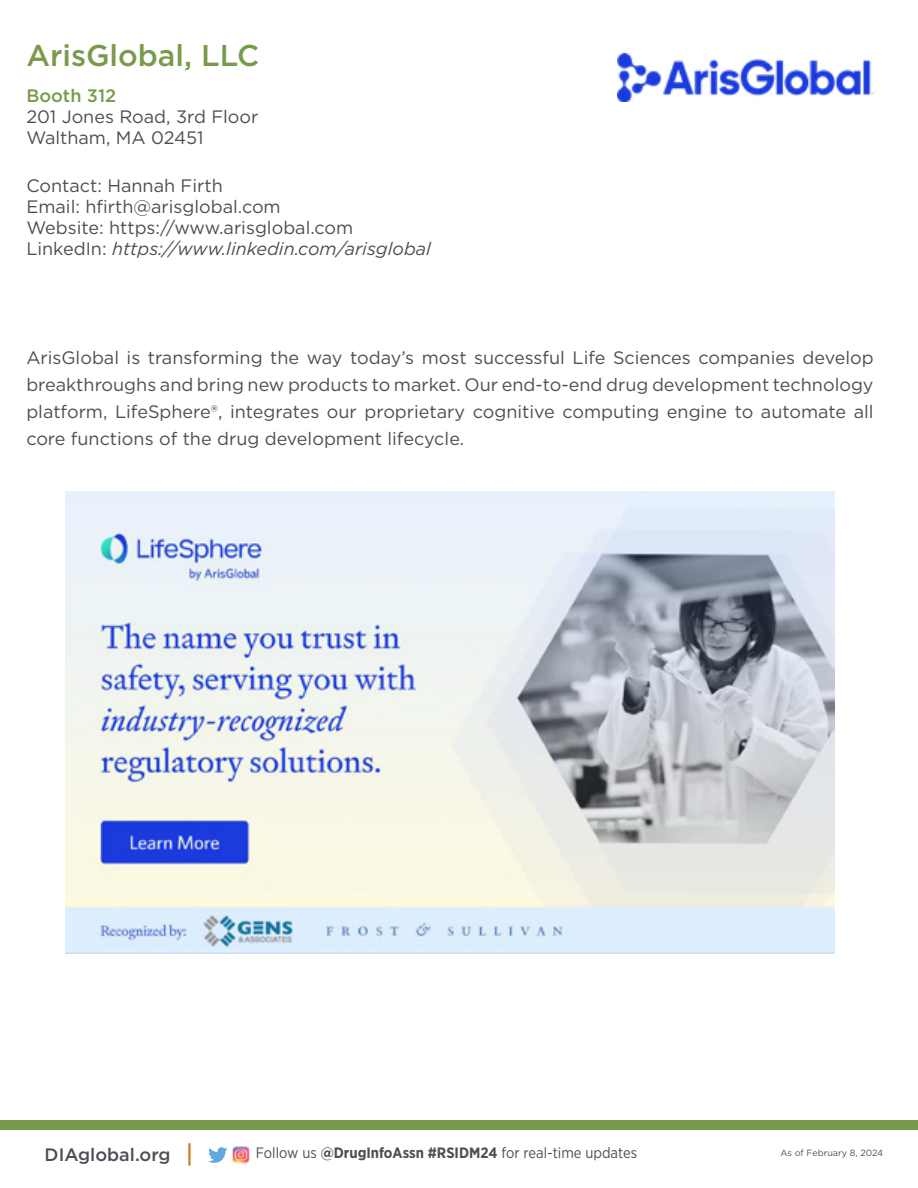
<style>
.page{position:relative;width:918px;height:1188px;background:#fff}
.page>*{position:absolute;margin:0;border:0;box-sizing:border-box;transform-origin:0 0}
.t1{font:500 30px "Gotham";color:#789b4b}
.t2{font:18px/21px "Gotham";color:#4b4f55}
.t3{font:500 18px "Gotham";color:#4b4f55}
.t4{font:500 18px "Gotham";color:#789b4b}
.t5{font:15px "Gotham Narrow";color:#4b4f55}
.t6{font:9px "Gotham";color:#4b4f55}
.s1{font-style:italic}
.s2{font-weight:700}
</style>
<div class="page">
<svg style="left:208px;top:1147px;width:19px;height:16px"></svg>
<img style="left:232px;top:1147px;width:18px;height:16px">
<div style="left:0;top:1121px;width:918px;height:9px;background:#789b4b"></div>
<hr style="left:188px;top:1143px;width:3px;height:23px;background:#cb7e25">
<img style="left:617px;top:54px;width:257px;height:47px">
<img style="left:65px;top:491px;width:770px;height:462px">
<h1 class="t1" style="left:26px;top:36px;width:234px">ArisGlobal, LLC</h1>
<p class="t4" style="left:26px;top:84px;width:91px">Booth 312</p>
<p class="t2" style="left:26px;top:106px;width:234px">201 Jones Road, 3rd Floor<br>Waltham, MA 02451</p>
<p class="t2" style="left:26px;top:175px;width:406px">Contact: Hannah Firth<br>Email: hfirth@arisglobal.com<br>Website: https://www.arisglobal.com LinkedIn: <span class="s1">https://www.linkedin.com/arisglobal</span></p>
<p class="t2" style="left:26px;top:344px;width:849px;line-height:27px;text-align:justify">ArisGlobal is transforming the way today’s most successful Life Sciences companies develop breakthroughs and bring new products to market. Our end-to-end drug development technology platform, LifeSphere®, integrates our proprietary cognitive computing engine to automate all core functions of the drug development lifecycle.</p>
<p class="t3" style="left:45px;top:1143px;width:127px">DIAglobal.org</p>
<p class="t5" style="left:256px;top:1144px;width:383px">Follow us <span class="s2">@DrugInfoAssn #RSIDM24</span> for real-time updates</p>
<p class="t6" style="left:781px;top:1147px;width:104px">As of February 8, 2024</p>
</div>
